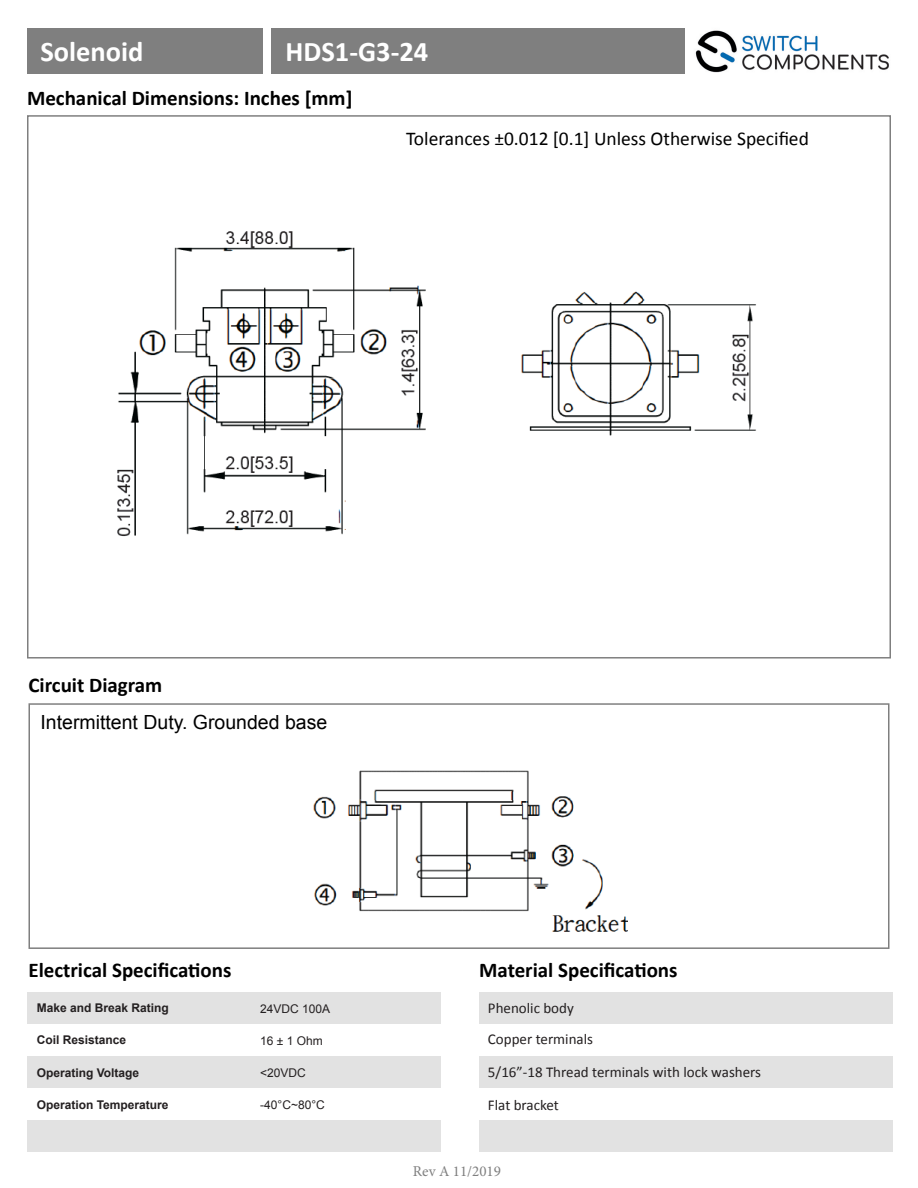
<style>
.page{position:relative;width:918px;height:1188px;background:#fff}
.page>*{position:absolute;margin:0;border:0;box-sizing:border-box;transform-origin:0 0}
.t1{font:700 28.5px "Calibri";color:#fff}
.t2{font:700 21px "Calibri";color:#000}
.t3{font:19.5px "Calibri";color:#000}
.t4{font:19.5px "Arial";color:#000}
.t5{font:15px "Calibri";color:#231f20}
.t6{font:15px "Minion Pro";color:#7f7f7f}
.t7{font:700 12px "Arial";color:#231f20}
.t8{font:12px "Arial";color:#231f20}
</style>
<div class="page">
<img style="left:695px;top:30px;width:194px;height:43px">
<div style="left:27px;top:29px;width:236px;height:45px;background:#7f7f7f"></div>
<div style="left:28px;top:703px;width:862px;height:246px;border:2px solid #7f7f7f"></div>
<div style="left:27px;top:992px;width:414px;height:31px;background:#e2e2e2"></div>
<div style="left:479px;top:992px;width:414px;height:31px;background:#e2e2e2"></div>
<div style="left:27px;top:1056px;width:414px;height:32px;background:#e2e2e2"></div>
<div style="left:479px;top:1056px;width:414px;height:32px;background:#e2e2e2"></div>
<div style="left:27px;top:1120px;width:414px;height:32px;background:#e2e2e2"></div>
<div style="left:479px;top:1120px;width:414px;height:32px;background:#e2e2e2"></div>
<div style="left:271px;top:28px;width:414px;height:46px;background:#7f7f7f"></div>
<img style="left:313px;top:770px;width:314px;height:162px">
<img style="left:117px;top:231px;width:639px;height:306px">
<p class="t1" style="left:40px;top:31px;width:105px">Solenoid</p>
<p class="t1" style="left:286px;top:31px;width:144px">HDS1-G3-24</p>
<p class="t2" style="left:27px;top:83px;width:327px">Mechanical Dimensions: Inches [mm]</p>
<p class="t3" style="left:406px;top:125px;width:404px">Tolerances ±0.012 [0.1] Unless Otherwise Specified</p>
<p class="t2" style="left:28px;top:671px;width:135px">Circuit Diagram</p>
<p class="t4" style="left:40px;top:710px;width:288px">Intermittent Duty. Grounded base</p>
<p class="t2" style="left:28px;top:956px;width:205px">Electrical Specifications</p>
<p class="t2" style="left:479px;top:956px;width:200px">Material Specifications</p>
<p class="t7" style="left:37px;top:1000px;width:134px">Make and Break Rating</p>
<p class="t7" style="left:37px;top:1032px;width:91px">Coil Resistance</p>
<p class="t7" style="left:37px;top:1065px;width:104px">Operating Voltage</p>
<p class="t7" style="left:37px;top:1097px;width:133px">Operation Temperature</p>
<p class="t8" style="left:260px;top:1000px;width:72px">24VDC 100A</p>
<p class="t8" style="left:260px;top:1032px;width:64px">16 ± 1 Ohm</p>
<p class="t8" style="left:260px;top:1065px;width:47px">&lt;20VDC</p>
<p class="t8" style="left:260px;top:1097px;width:66px">-40°C~80°C</p>
<p class="t5" style="left:488px;top:997px;width:87px">Phenolic body</p>
<p class="t5" style="left:488px;top:1029px;width:107px">Copper terminals</p>
<p class="t5" style="left:488px;top:1062px;width:275px">5/16”-18 Thread terminals with lock washers</p>
<p class="t5" style="left:488px;top:1095px;width:72px">Flat bracket</p>
<p class="t6" style="left:413px;top:1162px;width:90px">Rev A 11/2019</p>
</div>
